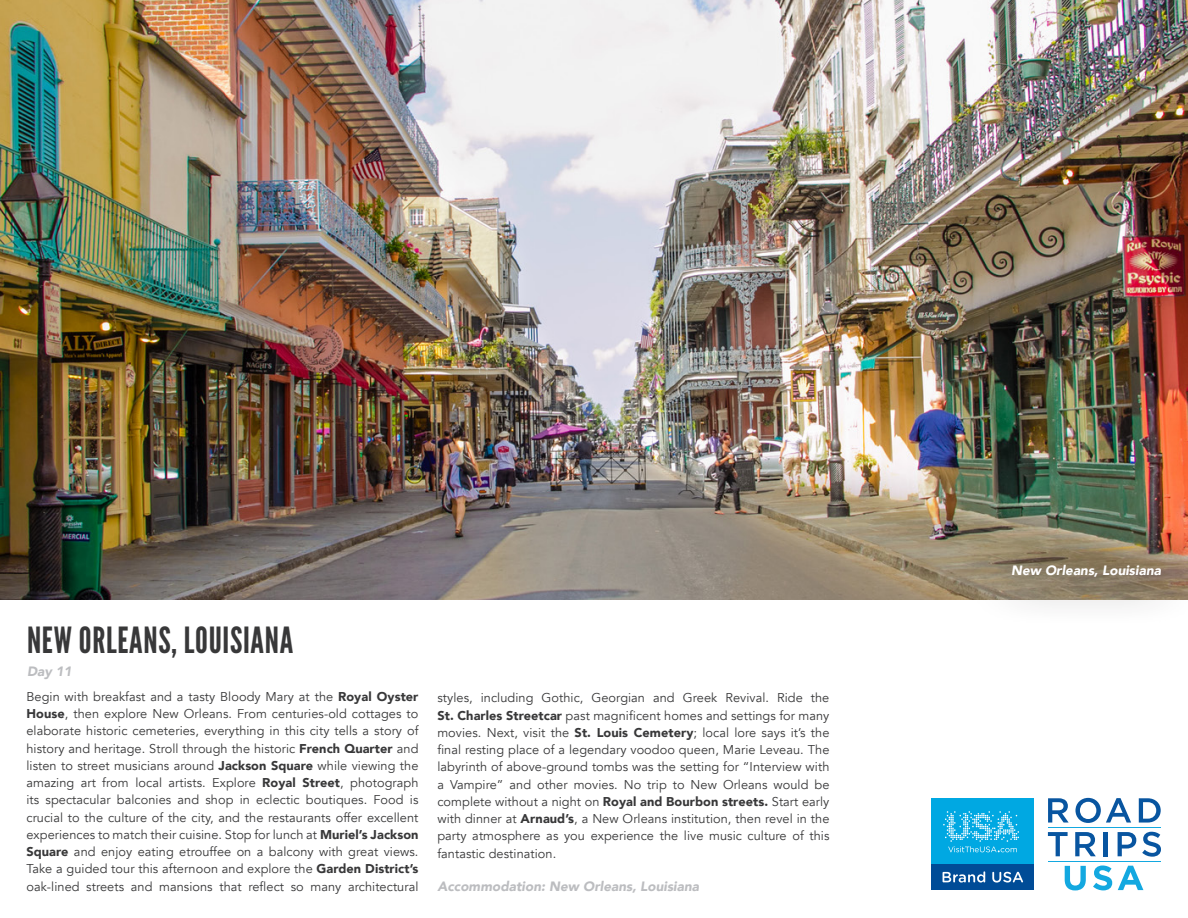
<style>
.page{position:relative;width:1188px;height:918px;background:#fff}
.page>*{position:absolute;margin:0;border:0;box-sizing:border-box;transform-origin:0 0}
.Section_Title_no_lin{font:36px "League Gothic";letter-spacing:.02em;color:#383839}
.Accommodation{font:italic 900 13.5px "Avenir";color:#bcbdc0}
.Photo_Caption{font:italic 900 13.5px "Avenir";color:#fff}
.Section_Title_no_lin-2{font:italic 900 13.5px "Avenir";color:#bcbdc0}
.t1{font:12.75px/17.2px "Avenir";letter-spacing:.005em;color:#383839;text-align:justify}
.s1{font-weight:900}
</style>
<div class="page">
<img style="left:0;top:0;width:1188px;height:600px">
<div style="left:963px;top:514px;width:225px;height:114px;background:#231f20;opacity:.5"></div>
<div style="left:932px;top:798px;width:102px;height:92px;background:#00a8e2"></div>
<div style="left:932px;top:864px;width:102px;height:26px;background:#004c97"></div>
<svg style="left:943px;top:871px;width:42px;height:12px"></svg>
<svg style="left:992px;top:872px;width:31px;height:11px"></svg>
<svg style="left:943px;top:811px;width:76px;height:41px"></svg>
<svg style="left:1048px;top:798px;width:21px;height:25px"></svg>
<svg style="left:1075px;top:798px;width:56px;height:25px"></svg>
<svg style="left:1139px;top:798px;width:22px;height:25px"></svg>
<svg style="left:1048px;top:832px;width:20px;height:24px"></svg>
<svg style="left:1075px;top:832px;width:21px;height:24px"></svg>
<hr style="left:1104px;top:832px;width:4px;height:24px;background:#0855a0">
<svg style="left:1118px;top:832px;width:18px;height:24px"></svg>
<svg style="left:1142px;top:832px;width:19px;height:25px"></svg>
<svg style="left:1065px;top:866px;width:21px;height:24px"></svg>
<svg style="left:1093px;top:866px;width:19px;height:24px"></svg>
<svg style="left:1118px;top:866px;width:25px;height:24px"></svg>
<hr style="left:1048px;top:861px;width:113px;height:1px;background:#13a8e0">
<hr style="left:1048px;top:827px;width:113px;height:1px;background:#13a8e0">
<p class="Section_Title_no_lin" style="left:27px;top:619px;width:268px">NEW ORLEANS, LOUISIANA</p>
<p class="Section_Title_no_lin-2" style="left:27px;top:660px;width:46px">Day 11</p>
<p class="t1" style="left:26px;top:688px;width:394px">Begin with breakfast and a tasty Bloody Mary at the <span class="s1">Royal Oyster House</span>, then explore New Orleans. From centuries-old cottages to elaborate historic cemeteries, everything in this city tells a story of history and heritage. Stroll through the historic <span class="s1">French Quarter</span> and listen to street musicians around <span class="s1">Jackson Square</span> while viewing the amazing art from local artists. Explore <span class="s1">Royal Street</span>, photograph its spectacular balconies and shop in eclectic boutiques. Food is crucial to the culture of the city, and the restaurants offer excellent experiences to match their cuisine. Stop for lunch at <span class="s1">Muriel’s Jackson Square</span> and enjoy eating etrouffee on a balcony with great views.<br>Take a guided tour this afternoon and explore the <span class="s1">Garden District’s </span>oak-lined streets and mansions that reflect so many architectural</p>
<p class="t1" style="left:437px;top:690px;width:394px">styles, including Gothic, Georgian and Greek Revival. Ride the <span class="s1">St. Charles Streetcar</span> past magnificent homes and settings for many movies. Next, visit the <span class="s1">St. Louis Cemetery</span>; local lore says it’s the final resting place of a legendary voodoo queen, Marie Leveau. The labyrinth of above-ground tombs was the setting for “Interview with a Vampire” and other movies. No trip to New Orleans would be complete without a night on <span class="s1">Royal and Bourbon streets.</span> Start early with dinner at <span class="s1">Arnaud’s</span>, a New Orleans institution, then revel in the party atmosphere as you experience the live music culture of this fantastic destination.</p>
<p class="Accommodation" style="left:437px;top:875px;width:263px">Accommodation: New Orleans, Louisiana</p>
<p class="Photo_Caption" style="left:1011px;top:559px;width:151px">New Orleans, Louisiana</p>
</div>
